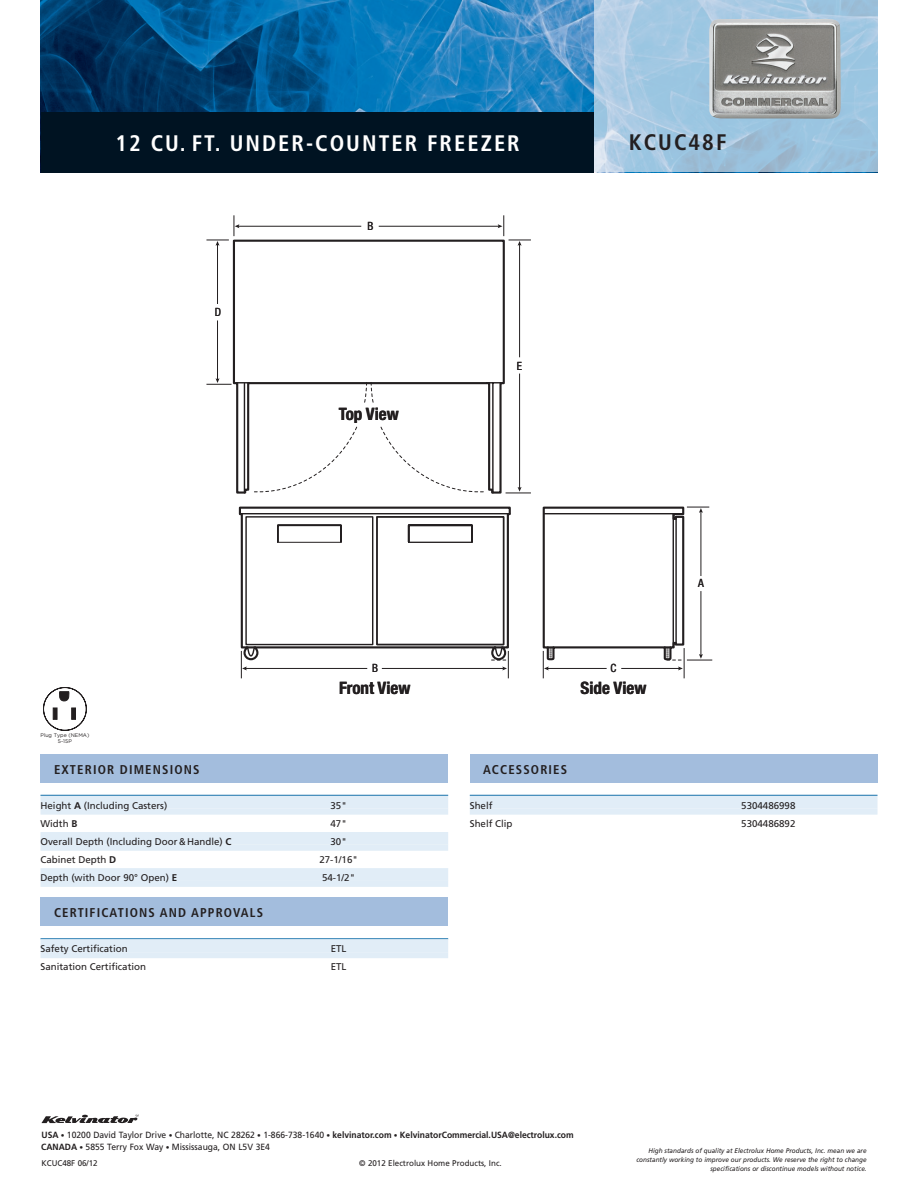
<style>
.page{position:relative;width:918px;height:1188px;background:#fff}
.page>*{position:absolute;margin:0;border:0;box-sizing:border-box;transform-origin:0 0}
.t1{font:700 condensed 22.5px "Frutiger";letter-spacing:.09em;color:#fff}
.t2{font:700 condensed 22.5px "Frutiger";letter-spacing:.09em;color:#231f20}
.t3{font:700 condensed 17.1px "Helvetica Neue";color:#231f20}
.t4{font:700 condensed 12.75px "Frutiger";letter-spacing:.09em;color:#231f20}
.t5{font:condensed 11.4px "Helvetica Neue";color:#231f20}
.t6{font:9.75px/18px "Frutiger";color:#231f20}
.t7{font:9px/11.9px "Frutiger";color:#231f20;scale:.95 1}
.t8{font:8.25px "Frutiger";color:#231f20}
.t9{font:italic 6.75px/9px "Frutiger";color:#231f20;text-align:right;scale:.95 1}
.t10{font:5.25px/6.3px "Gotham";color:#231f20;text-align:center}
.s1{font-weight:700}
.s2{font-weight:700;font-size:7.5px}
</style>
<div class="page">
<img style="left:40px;top:0;width:554px;height:172px">
<svg style="left:594px;top:0;width:283px;height:172px;background:#a3c7e1"></svg>
<img style="left:709px;top:19px;width:132px;height:100px">
<div style="left:40px;top:755px;width:408px;height:28px;background:#a3bddd"></div>
<div style="left:40px;top:898px;width:408px;height:28px;background:#a3bddd"></div>
<hr style="left:40px;top:795px;width:408px;height:1px;background:#0065a4">
<div style="left:40px;top:796px;width:408px;height:13px;background:#e1edf7"></div>
<div style="left:40px;top:809px;width:408px;height:6px;background:#e1edf7"></div>
<div style="left:40px;top:832px;width:408px;height:13px;background:#e1edf7"></div>
<div style="left:40px;top:845px;width:408px;height:6px;background:#e1edf7"></div>
<div style="left:40px;top:868px;width:408px;height:13px;background:#e1edf7"></div>
<div style="left:40px;top:881px;width:408px;height:6px;background:#e1edf7"></div>
<hr style="left:40px;top:938px;width:408px;height:1px;background:#0065a4">
<div style="left:40px;top:939px;width:408px;height:13px;background:#e1edf7"></div>
<div style="left:40px;top:952px;width:408px;height:6px;background:#e1edf7"></div>
<div style="left:470px;top:755px;width:408px;height:28px;background:#a3bddd"></div>
<hr style="left:470px;top:795px;width:408px;height:1px;background:#0065a4">
<div style="left:470px;top:796px;width:408px;height:13px;background:#e1edf7"></div>
<div style="left:470px;top:809px;width:408px;height:6px;background:#e1edf7"></div>
<svg style="left:42px;top:1114px;width:97px;height:9px"></svg>
<svg style="left:542px;top:506px;width:170px;height:172px"></svg>
<hr style="left:519px;top:374px;width:1px;height:114px;background:#231f20">
<hr style="left:519px;top:244px;width:1px;height:113px;background:#231f20">
<hr style="left:238px;top:226px;width:123px;height:1px;background:#231f20">
<svg style="left:234px;top:216px;width:5px;height:20px"></svg>
<hr style="left:379px;top:226px;width:120px;height:1px;background:#231f20">
<svg style="left:498px;top:216px;width:32px;height:30px"></svg>
<hr style="left:217px;top:320px;width:1px;height:60px;background:#231f20">
<hr style="left:217px;top:244px;width:1px;height:60px;background:#231f20">
<svg style="left:207px;top:240px;width:21px;height:6px"></svg>
<svg style="left:232px;top:239px;width:274px;height:139px"></svg>
<svg style="left:207px;top:378px;width:323px;height:116px"></svg>
<svg style="left:238px;top:506px;width:273px;height:172px"></svg>
<hr style="left:409px;top:542px;width:63px;height:1px;background:#231f20">
<svg style="left:43px;top:687px;width:44px;height:44px"></svg>
<svg style="left:71px;top:708px;width:5px;height:12px"></svg>
<div style="left:41px;top:112px;width:553px;height:61px;background:#001322"></div>
<p class="t1" style="left:115px;top:129px;width:406px">12 CU. FT. UNDER-COUNTER FREEZER</p>
<p class="t2" style="left:629px;top:129px;width:99px">KCUC48F</p>
<p class="t5" style="left:215px;top:305px;width:8px">D</p>
<p class="t5" style="left:368px;top:219px;width:7px">B</p>
<p class="t3" style="left:339px;top:404px;width:62px">Top View</p>
<p class="t5" style="left:517px;top:360px;width:7px">E</p>
<p class="t10" style="left:40px;top:732px;width:50px">Plug Type (NEMA)<br>5-15P</p>
<p class="t4" style="left:54px;top:762px;width:146px">EXTERIOR DIMENSIONS</p>
<p class="t6" style="left:40px;top:796px;width:192px">Height <span class="s1">A</span> (Including Casters)<br>Width <span class="s1">B<br></span>Overall Depth (Including Door&amp;Handle) <span class="s1">C<br></span>Cabinet Depth <span class="s1">D<br></span>Depth (with Door 90° Open) <span class="s1">E</span></p>
<p class="t4" style="left:54px;top:905px;width:209px">CERTIFICATIONS AND APPROVALS</p>
<p class="t6" style="left:40px;top:940px;width:107px">Safety Certification<br>Sanitation Certification</p>
<p class="t5" style="left:372px;top:662px;width:7px">B</p>
<p class="t3" style="left:339px;top:678px;width:73px">Front View</p>
<p class="t6" style="left:319px;top:797px;width:40px;text-align:center">35"<br>47"<br>30"<br>27-1/16"<br>54-1/2"</p>
<p class="t6" style="left:331px;top:940px;width:17px">ETL<br>ETL</p>
<p class="t5" style="left:611px;top:662px;width:7px">C</p>
<p class="t3" style="left:581px;top:678px;width:67px">Side View</p>
<p class="t5" style="left:698px;top:577px;width:7px">A</p>
<p class="t4" style="left:483px;top:762px;width:9px">ACC</p>
<p class="t4" style="left:508px;top:762px;width:59px">ESSORIES</p>
<p class="t6" style="left:470px;top:796px;width:44px">Shelf<br>Shelf Clip</p>
<p class="t6" style="left:741px;top:797px;width:56px">5304486998<br>5304486892</p>
<p class="t7" style="left:41px;top:1129px;width:562px"><span class="s1">USA</span> <span class="s2">•</span> 10200 David Taylor Drive <span class="s2">•</span> Charlotte, NC 28262 <span class="s2">•</span> 1-866-738-1640 <span class="s2">•</span> <span class="s1">kelvinator.com</span> <span class="s2">•</span> <span class="s1">KelvinatorCommercial.USA@electrolux.com<br>CANADA</span> <span class="s2">•</span> 5855 Terry Fox Way <span class="s2">•</span> Mississauga, ON L5V 3E4</p>
<p class="t8" style="left:41px;top:1158px;width:58px">KCUC48F 06/12</p>
<p class="t8" style="left:359px;top:1158px;width:144px">© 2012 Electrolux Home Products, Inc.</p>
<p class="t9" style="left:636px;top:1146px;width:244px">High standards of quality at Electrolux Home Products, Inc. mean we are constantly working to improve our products. We reserve the right to change specifications or discontinue models without notice.</p>
</div>
